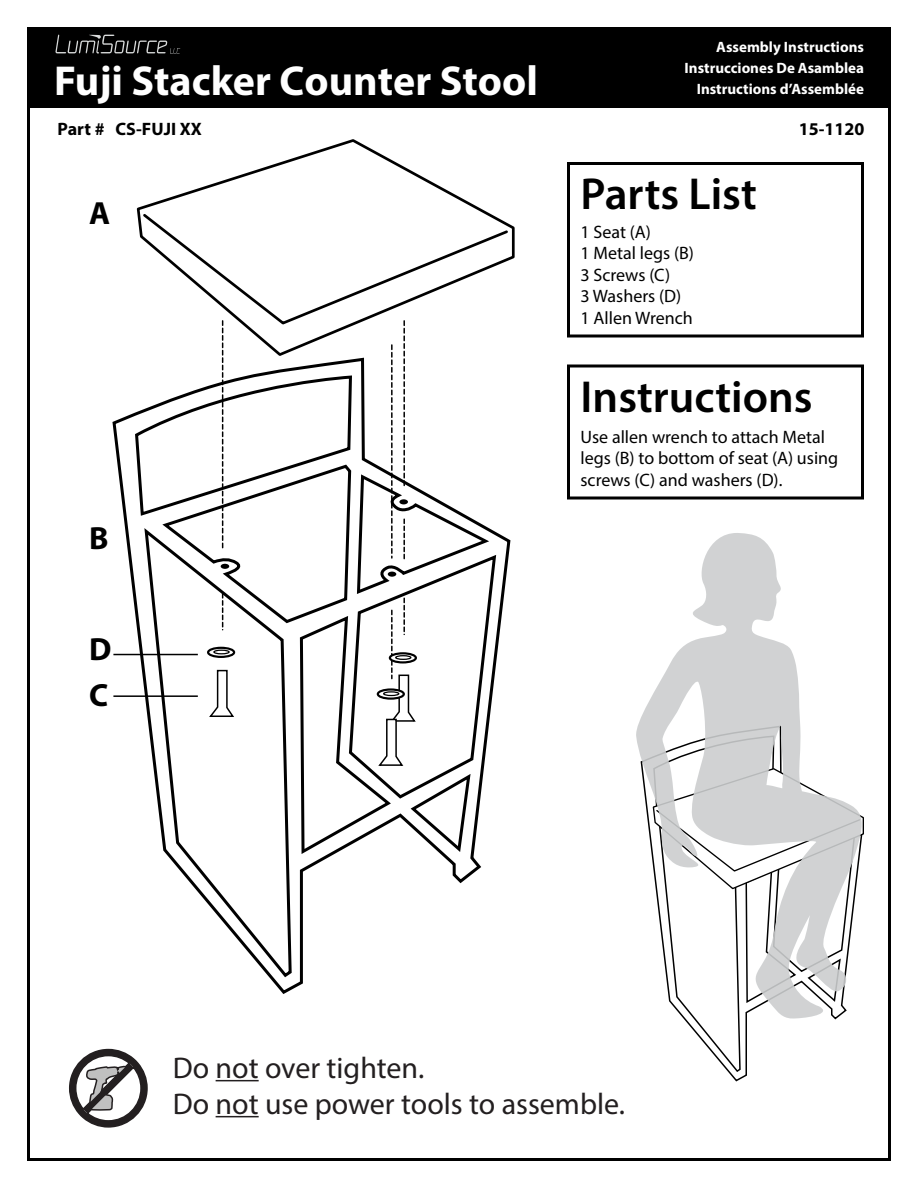
<style>
.page{position:relative;width:918px;height:1188px;background:#fff}
.page>*{position:absolute;margin:0;border:0;box-sizing:border-box;transform-origin:0 0}
.t1{font:600 45px "Myriad Pro";color:#000}
.t2{font:700 42px "Myriad Pro";color:#fff}
.t3{font:700 32.1px "Myriad Pro";color:#000}
.t4{font:30px/36px "Myriad Pro";color:#231f20}
.t5{font:18px/21.6px "Myriad Pro";color:#000}
.t6{font:700 18px "Myriad Pro";color:#000}
.t7{font:700 15px/21px "Myriad Pro";color:#fff;text-align:right}
</style>
<div class="page">
<div style="left:27px;top:27px;width:864px;height:81px;background:#000"></div>
<div style="left:567px;top:162px;width:297px;height:176px;border:3px solid #000"></div>
<div style="left:567px;top:364px;width:297px;height:136px;border:3px solid #000"></div>
<svg style="left:136px;top:139px;width:379px;height:121px"></svg>
<svg style="left:112px;top:410px;width:399px;height:584px"></svg>
<div style="left:221px;top:564px;width:8px;height:5px;background:#000;border-radius:50%"></div>
<div style="left:388px;top:572px;width:8px;height:5px;background:#000;border-radius:50%"></div>
<svg style="left:684px;top:1019px;width:152px;height:63px"></svg>
<svg style="left:377px;top:598px;width:39px;height:169px"></svg>
<svg style="left:141px;top:211px;width:369px;height:350px"></svg>
<svg style="left:390px;top:653px;width:26px;height:9px"></svg>
<div style="left:389px;top:652px;width:28px;height:12px;border:2px solid #000;border-radius:50%"></div>
<hr style="left:396px;top:656px;width:15px;height:3px;background:#fff;border-radius:50%">
<div style="left:395px;top:655px;width:16px;height:5px;border:1px solid #000;border-radius:50%"></div>
<svg style="left:378px;top:690px;width:26px;height:9px"></svg>
<div style="left:377px;top:688px;width:28px;height:12px;border:2px solid #000;border-radius:50%"></div>
<svg style="left:384px;top:692px;width:15px;height:4px"></svg>
<div style="left:383px;top:691px;width:16px;height:5px;border:1px solid #000;border-radius:50%"></div>
<svg style="left:208px;top:648px;width:26px;height:9px"></svg>
<div style="left:207px;top:647px;width:28px;height:11px;border:2px solid #000;border-radius:50%"></div>
<div style="left:213px;top:650px;width:17px;height:4px;border:1px solid #000;border-radius:50%"></div>
<hr style="left:113px;top:695px;width:85px;height:2px;background:#000">
<hr style="left:113px;top:654px;width:85px;height:1px;background:#000">
<svg style="left:636px;top:533px;width:228px;height:486px"></svg>
<svg style="left:55px;top:35px;width:125px;height:19px"></svg>
<svg style="left:69px;top:1048px;width:79px;height:80px"></svg>
<hr style="left:216px;top:1080px;width:43px;height:1px;background:#231f20">
<hr style="left:216px;top:1116px;width:43px;height:1px;background:#231f20">
<h2 class="t2" style="left:54px;top:53px;width:486px">Fuji Stacker Counter Stool</h2>
<p class="t7" style="left:685px;top:36px;width:181px">Assembly Instructions<br>Instrucciones De Asamblea<br>Instructions d’Assemblée</p>
<p class="t6" style="left:58px;top:117px;width:146px">Part # CS-FUJI XX</p>
<p class="t6" style="left:799px;top:117px;width:67px">15-1120</p>
<h3 class="t3" style="left:89px;top:192px;width:23px">A</h3>
<h3 class="t3" style="left:89px;top:518px;width:21px">B</h3>
<h3 class="t3" style="left:89px;top:628px;width:24px">D</h3>
<h3 class="t3" style="left:89px;top:674px;width:21px">C</h3>
<h1 class="t1" style="left:580px;top:166px;width:178px">Parts List</h1>
<p class="t5" style="left:580px;top:220px;width:115px">1 Seat (A)<br>1 Metal legs (B)<br>3 Screws (C)<br>3 Washers (D)<br>1 Allen Wrench</p>
<h1 class="t1" style="left:580px;top:368px;width:234px">Instructions</h1>
<p class="t5" style="left:580px;top:426px;width:259px">Use allen wrench to attach Metal legs (B) to bottom of seat (A) using screws (C) and washers (D).</p>
<h3 class="t4" style="left:173px;top:1049px;width:454px">Do not over tighten.<br>Do not use power tools to assemble.</h3>
</div>
